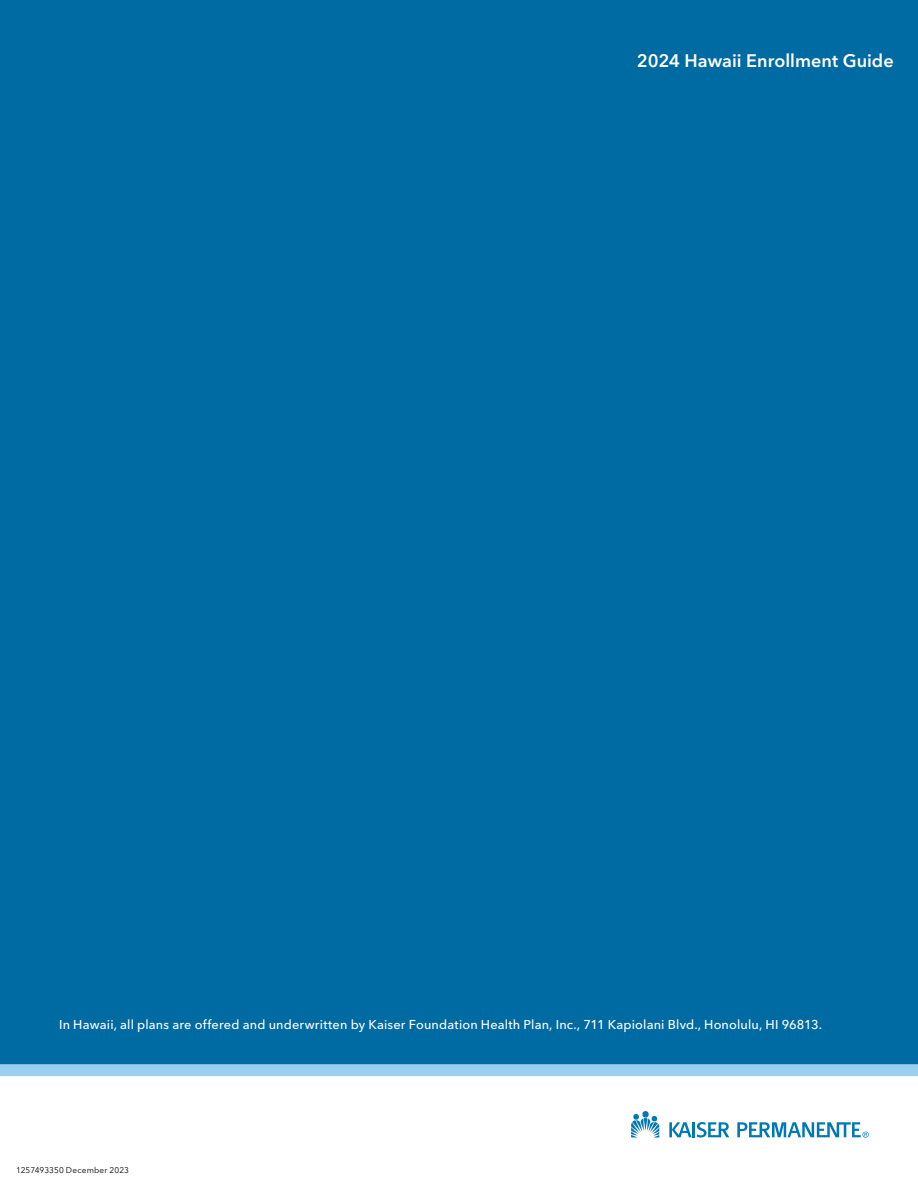
<style>
.page{position:relative;width:918px;height:1188px;background:#fff}
.page>*{position:absolute;margin:0;border:0;box-sizing:border-box;transform-origin:0 0}
.t1{font:600 18px "Avenir Next LT Pro";color:#fff}
.t2{font:500 12.75px "Avenir Next LT Pro";letter-spacing:.015em;color:#fff}
.t3{font:8.25px "Avenir Next LT Pro";letter-spacing:.015em;color:#000}
</style>
<div class="page">
<div style="left:0;top:0;width:918px;height:1066px;background:#006aa2"></div>
<div style="left:0;top:1064px;width:918px;height:12px;background:#9ccef0"></div>
<svg style="left:631px;top:1114px;width:28px;height:23px"></svg>
<div style="left:642px;top:1111px;width:7px;height:7px;background:#0079b3;border-radius:50%"></div>
<svg style="left:669px;top:1122px;width:60px;height:15px"></svg>
<svg style="left:737px;top:1122px;width:132px;height:16px"></svg>
<p class="t1" style="left:637px;top:50px;width:258px">2024 Hawaii Enrollment Guide</p>
<p class="t2" style="left:59px;top:1017px;width:764px">In Hawaii, all plans are offered and underwritten by Kaiser Foundation Health Plan, Inc., 711 Kapiolani Blvd., Honolulu, HI 96813.</p>
<p class="t3" style="left:16px;top:1165px;width:114px">1257493350 December 2023</p>
</div>
